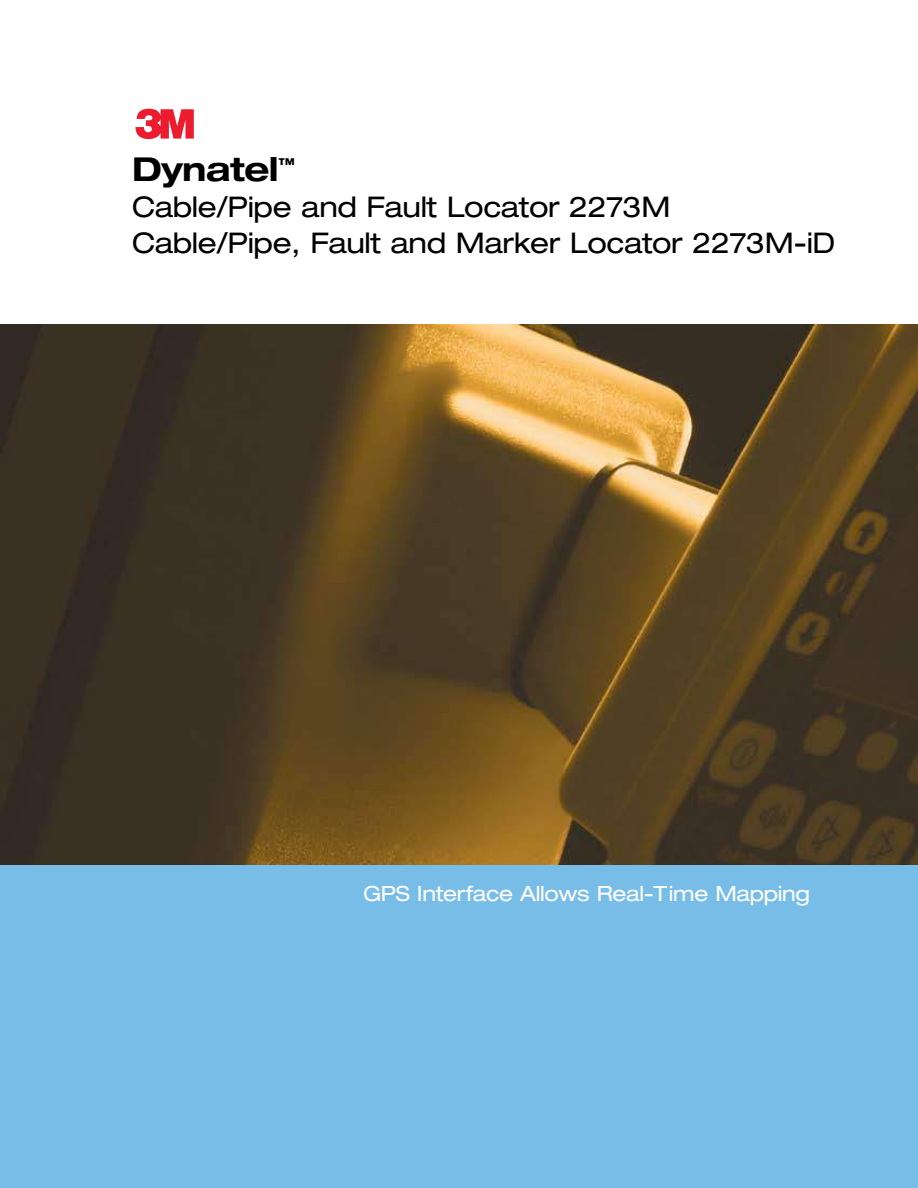
<style>
.page{position:relative;width:918px;height:1188px;background:#fff}
.page>*{position:absolute;margin:0;border:0;box-sizing:border-box;transform-origin:0 0}
.t1{font:700 expanded 33px "Helvetica Neue";letter-spacing:-.015em;color:#000}
.t2{font:expanded 28.5px/36px "Helvetica Neue";letter-spacing:-.015em;color:#000}
.t3{font:expanded 21px "Helvetica Neue";letter-spacing:-.015em;color:#fff}
</style>
<div class="page">
<div style="left:0;top:863px;width:918px;height:325px;background:#78bde8"></div>
<svg style="left:135px;top:109px;width:59px;height:30px"></svg>
<img style="left:0;top:324px;width:918px;height:540px">
<p class="t1" style="left:132px;top:157px;width:164px">Dynatel<sup>™</sup></p>
<p class="t2" style="left:132px;top:192px;width:705px">Cable/Pipe and Fault Locator 2273M<br>Cable/Pipe, Fault and Marker Locator 2273M-iD</p>
<p class="t3" style="left:363px;top:885px;width:448px">GPS Interface Allows Real-Time Mapping</p>
</div>
